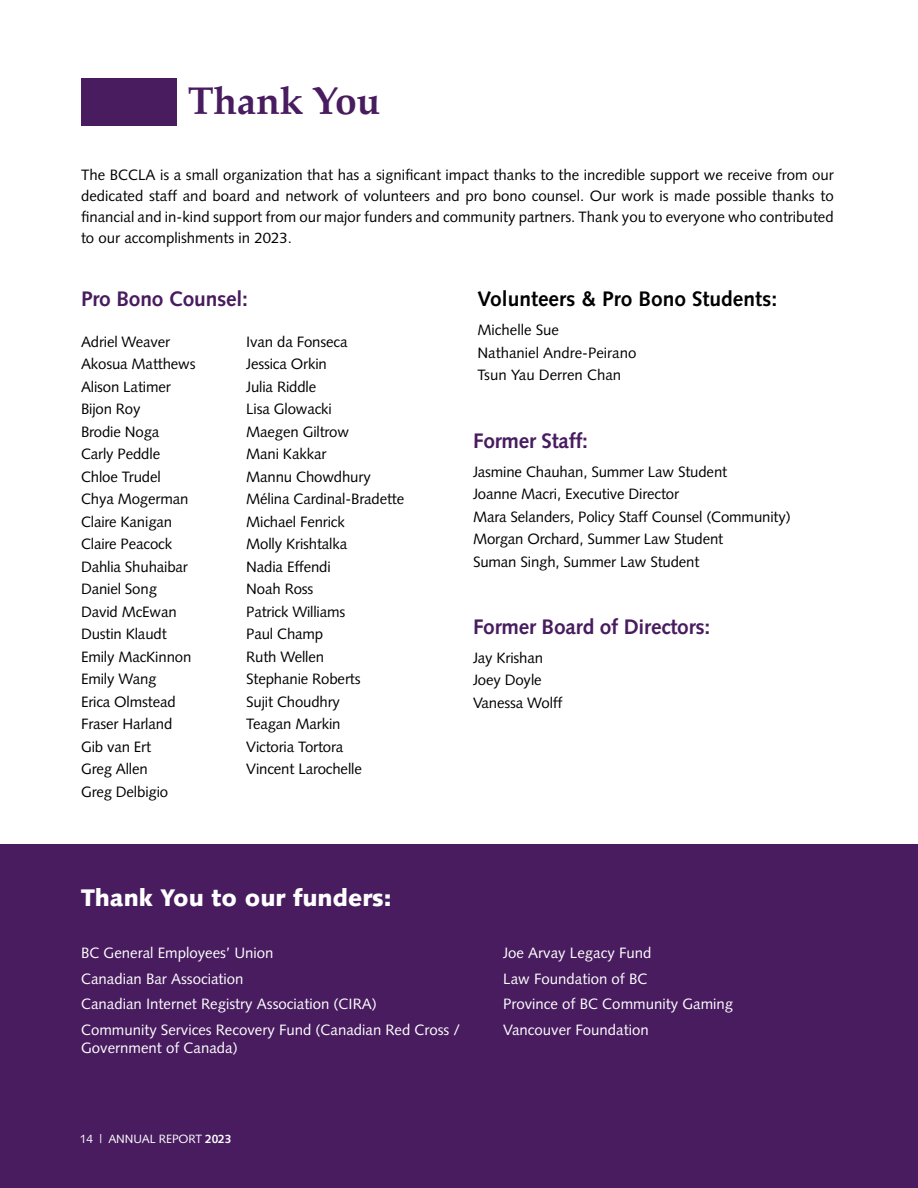
<style>
.page{position:relative;width:918px;height:1188px;background:#fff}
.page>*{position:absolute;margin:0;border:0;box-sizing:border-box;transform-origin:0 0}
.t1{font:700 39px "Palatino";letter-spacing:-.01em;color:#481c5f}
.t2{font:900 24px "Syntax LT Std";color:#fff}
.t3{font:700 21px "Syntax LT Std";letter-spacing:-.01em;color:#481c5f}
.t4{font:700 21px "Syntax LT Std";color:#000}
.t5{font:15px/22.5px "Syntax LT Std";letter-spacing:-.01em;color:#000}
.t6{font:15px/25.5px "Syntax LT Std";color:#fff}
.t7{font:12px "Syntax LT Std";letter-spacing:-.01em;color:#fff}
.s1{font-weight:700}
</style>
<div class="page">
<div style="left:0;top:844px;width:918px;height:344px;background:#481c5f"></div>
<div style="left:81px;top:78px;width:95px;height:48px;background:#481c5f"></div>
<h1 class="t1" style="left:188px;top:86px;width:194px">Thank You</h1>
<p class="t5" style="left:81px;top:165px;width:754px;line-height:21px;text-align:justify">The BCCLA is a small organization that has a significant impact thanks to the incredible support we receive from our dedicated staff and board and network of volunteers and pro bono counsel. Our work is made possible thanks to financial and in-kind support from our major funders and community partners. Thank you to everyone who contributed to our accomplishments in 2023.</p>
<h3 class="t3" style="left:81px;top:290px;width:169px">Pro Bono Counsel:</h3>
<p class="t5" style="left:81px;top:331px;width:116px">Adriel Weaver<br>Akosua Matthews<br>Alison Latimer<br>Bijon Roy<br>Brodie Noga<br>Carly Peddle<br>Chloe Trudel<br>Chya Mogerman<br>Claire Kanigan<br>Claire Peacock<br>Dahlia Shuhaibar<br>Daniel Song<br>David McEwan<br>Dustin Klaudt<br>Emily MacKinnon<br>Emily Wang<br>Erica Olmstead<br>Fraser Harland<br>Gib van Ert<br>Greg Allen<br>Greg Delbigio</p>
<p class="t5" style="left:246px;top:331px;width:160px">Ivan da Fonseca<br>Jessica Orkin<br>Julia Riddle<br>Lisa Glowacki<br>Maegen Giltrow<br>Mani Kakkar<br>Mannu Chowdhury<br>Mélina Cardinal-Bradette<br>Michael Fenrick<br>Molly Krishtalka<br>Nadia Effendi<br>Noah Ross<br>Patrick Williams<br>Paul Champ<br>Ruth Wellen<br>Stephanie Roberts<br>Sujit Choudhry<br>Teagan Markin<br>Victoria Tortora<br>Vincent Larochelle</p>
<h3 class="t4" style="left:477px;top:290px;width:301px">Volunteers &amp; Pro Bono Students:</h3>
<p class="t5" style="left:477px;top:319px;width:161px">Michelle Sue<br>Nathaniel Andre-Peirano<br>Tsun Yau Derren Chan</p>
<h3 class="t3" style="left:473px;top:432px;width:116px">Former Staff:</h3>
<p class="t5" style="left:473px;top:461px;width:319px">Jasmine Chauhan, Summer Law Student<br>Joanne Macri, Executive Director<br>Mara Selanders, Policy Staff Counsel (Community)<br>Morgan Orchard, Summer Law Student<br>Suman Singh, Summer Law Student</p>
<h3 class="t3" style="left:473px;top:618px;width:239px">Former Board of Directors:</h3>
<p class="t5" style="left:473px;top:647px;width:91px">Jay Krishan<br>Joey Doyle<br>Vanessa Wolff</p>
<h2 class="t2" style="left:81px;top:888px;width:312px">Thank You to our funders:</h2>
<p class="t6" style="left:81px;top:941px;width:381px">BC General Employees’ Union<br>Canadian Bar Association<br>Canadian Internet Registry Association (CIRA)<br>Community Services Recovery Fund (Canadian Red Cross /</p>
<p class="t6" style="left:81px;top:1035px;width:158px">Government of Canada)</p>
<p class="t7" style="left:80px;top:1132px;width:153px">14 | ANNUAL REPORT <span class="s1">2023</span></p>
<p class="t6" style="left:503px;top:941px;width:231px">Joe Arvay Legacy Fund<br>Law Foundation of BC<br>Province of BC Community Gaming<br>Vancouver Foundation</p>
</div>
